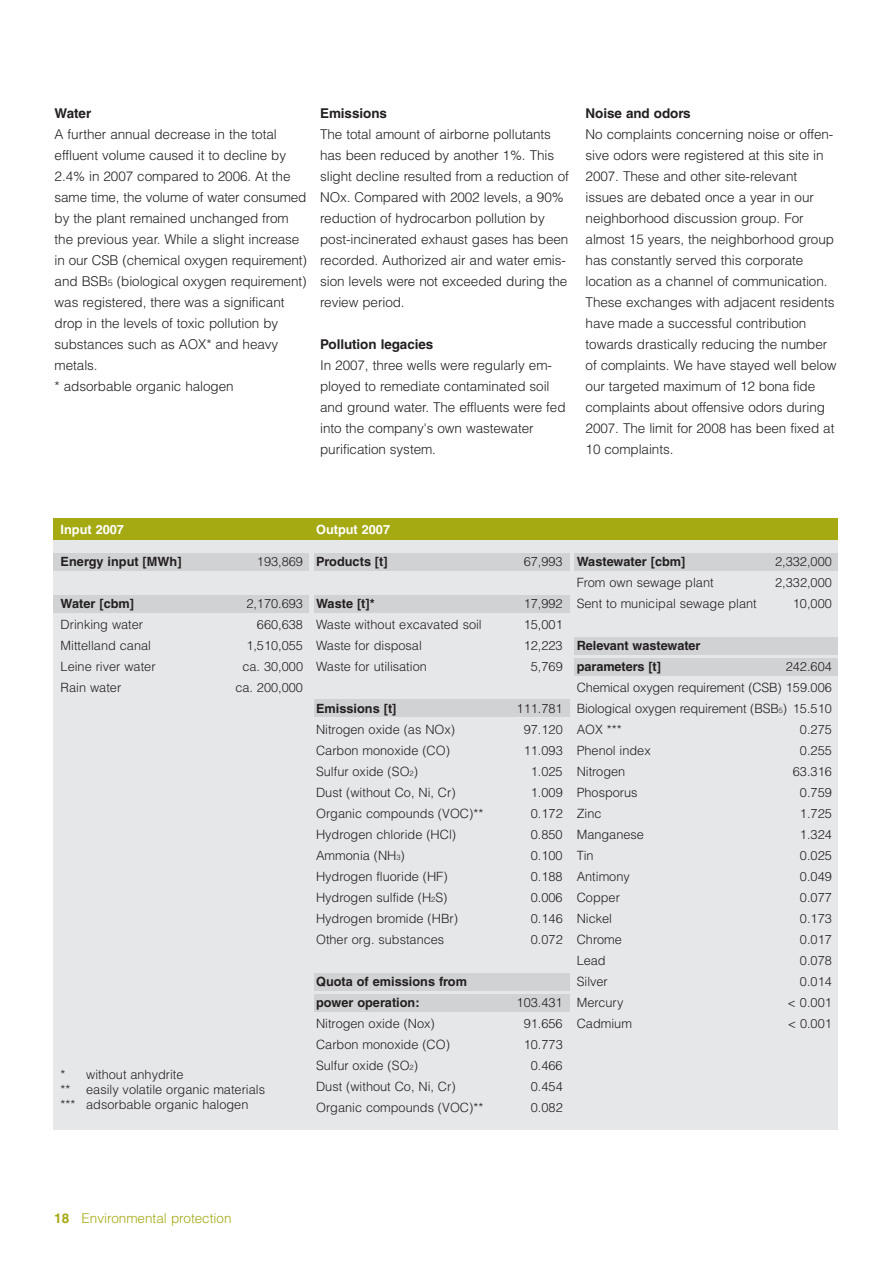
<style>
.page{position:relative;width:893px;height:1263px;background:#fff}
.page>*{position:absolute;margin:0;border:0;box-sizing:border-box;transform-origin:0 0}
.t1{font:300 13.5px/21px "Helvetica";letter-spacing:-.005em;color:#231f20}
.t2{font:700 13.5px "Helvetica";letter-spacing:-.005em;color:#231f20}
.t3{font:300 13.5px "Helvetica";color:#a5a912}
.t4{font:300 12.75px/21px "Helvetica";color:#231f20;text-align:justify}
.t5{font:700 12.75px/21px "Helvetica";color:#231f20}
.t6{font:700 12.75px "Helvetica";color:#fff}
.s1{font-size:9px}
.s2{font-size:7.5px}
.s3{font-weight:700}
</style>
<div class="page">
<div style="left:53px;top:519px;width:784px;height:610px;background:#e6e7e9"></div>
<div style="left:53px;top:519px;width:784px;height:21px;background:#a5a912"></div>
<div style="left:53px;top:553px;width:255px;height:17px;background:#d1d2d4"></div>
<div style="left:53px;top:595px;width:255px;height:17px;background:#d1d2d4"></div>
<div style="left:315px;top:595px;width:255px;height:17px;background:#d1d2d4"></div>
<div style="left:315px;top:553px;width:255px;height:17px;background:#d1d2d4"></div>
<div style="left:315px;top:699px;width:255px;height:18px;background:#d1d2d4"></div>
<div style="left:315px;top:973px;width:255px;height:17px;background:#d1d2d4"></div>
<div style="left:315px;top:994px;width:255px;height:17px;background:#d1d2d4"></div>
<div style="left:574px;top:553px;width:264px;height:17px;background:#d1d2d4"></div>
<div style="left:574px;top:637px;width:264px;height:17px;background:#d1d2d4"></div>
<div style="left:574px;top:658px;width:264px;height:17px;background:#d1d2d4"></div>
<p class="t2" style="left:55px;top:107px;width:38px">Water</p>
<p class="t1" style="left:55px;top:123px;width:254px">A further annual decrease in the total effluent volume caused it to decline by 2.4% in 2007 compared to 2006. At the same time, the volume of water consumed by the plant remained unchanged from the previous year. While a slight increase in our CSB (chemical oxygen requirement) and BSB<span class="s1">5</span> (biological oxygen requirement) was registered, there was a significant drop in the levels of toxic pollution by substances such as AOX* and heavy metals.<br>* adsorbable organic halogen</p>
<p class="t2" style="left:320px;top:107px;width:68px">Emissions</p>
<p class="t1" style="left:320px;top:123px;width:250px">The total amount of airborne pollutants has been reduced by another 1%. This slight decline resulted from a reduction of NOx. Compared with 2002 levels, a 90% reduction of hydrocarbon pollution by post-incinerated exhaust gases has been recorded. Authorized air and water emis&shy;sion levels were not exceeded during the review period.</p>
<p class="t2" style="left:320px;top:338px;width:115px">Pollution legacies</p>
<p class="t1" style="left:320px;top:354px;width:247px">In 2007, three wells were regularly em&shy;ployed to remediate contaminated soil and ground water. The effluents were fed into the company's own wastewater purification system.</p>
<p class="t2" style="left:586px;top:107px;width:107px">Noise and odors</p>
<p class="t1" style="left:586px;top:123px;width:252px">No complaints concerning noise or offen&shy;sive odors were registered at this site in 2007. These and other site-relevant issues are debated once a year in our neighborhood discussion group. For almost 15 years, the neighborhood group has constantly served this corporate location as a channel of communication.<br>These exchanges with adjacent residents have made a successful contribution towards drastically reducing the number of complaints. We have stayed well below our targeted maximum of 12 bona fide complaints about offensive odors during 2007. The limit for 2008 has been fixed at 10 complaints.</p>
<p class="t6" style="left:61px;top:525px;width:65px">Input 2007</p>
<p class="t5" style="left:61px;top:552px;width:122px">Energy input [MWh]</p>
<p class="t4" style="left:257px;top:551px;width:48px">193,869</p>
<p class="t5" style="left:61px;top:594px;width:75px">Water [cbm]</p>
<p class="t4" style="left:246px;top:593px;width:58px">2,170.693</p>
<p class="t4" style="left:61px;top:614px;width:84px">Drinking water</p>
<p class="t4" style="left:257px;top:614px;width:48px">660,638</p>
<p class="t4" style="left:61px;top:635px;width:92px">Mittelland canal</p>
<p class="t4" style="left:246px;top:635px;width:58px">1,510,055</p>
<p class="t4" style="left:61px;top:656px;width:96px">Leine river water</p>
<p class="t4" style="left:242px;top:656px;width:62px">ca. 30,000</p>
<p class="t4" style="left:61px;top:677px;width:62px">Rain water</p>
<p class="t4" style="left:235px;top:677px;width:69px">ca. 200,000</p>
<p class="t4" style="left:61px;top:1067px;width:206px;line-height:15.3px;text-align:left">* without anhydrite<br>** easily volatile organic materials *** adsorbable organic halogen</p>
<p class="t6" style="left:316px;top:525px;width:76px">Output 2007</p>
<p class="t5" style="left:316px;top:552px;width:73px">Products [t]</p>
<p class="t4" style="left:524px;top:551px;width:40px">67,993</p>
<p class="t5" style="left:316px;top:594px;width:60px">Waste [t]*</p>
<p class="t4" style="left:524px;top:593px;width:40px">17,992</p>
<p class="t4" style="left:316px;top:614px;width:167px">Waste without excavated soil</p>
<p class="t4" style="left:524px;top:614px;width:40px">15,001</p>
<p class="t4" style="left:316px;top:635px;width:107px">Waste for disposal</p>
<p class="t4" style="left:524px;top:635px;width:40px">12,223</p>
<p class="t4" style="left:316px;top:656px;width:112px">Waste for utilisation</p>
<p class="t4" style="left:531px;top:656px;width:33px">5,769</p>
<p class="t5" style="left:316px;top:699px;width:82px">Emissions [t]</p>
<p class="t4" style="left:517px;top:698px;width:48px">111.781</p>
<p class="t4" style="left:316px;top:719px;width:140px">Nitrogen oxide (as NOx)</p>
<p class="t4" style="left:524px;top:719px;width:40px">97.120</p>
<p class="t4" style="left:316px;top:740px;width:135px">Carbon monoxide (CO)</p>
<p class="t4" style="left:524px;top:740px;width:40px">11.093</p>
<p class="t4" style="left:316px;top:761px;width:103px">Sulfur oxide (SO<span class="s2">2</span>)</p>
<p class="t4" style="left:531px;top:761px;width:33px">1.025</p>
<p class="t4" style="left:316px;top:782px;width:141px">Dust (without Co, Ni, Cr)</p>
<p class="t4" style="left:531px;top:782px;width:33px">1.009</p>
<p class="t4" style="left:316px;top:803px;width:169px">Organic compounds (VOC)**</p>
<p class="t4" style="left:531px;top:803px;width:33px">0.172</p>
<p class="t4" style="left:316px;top:824px;width:142px">Hydrogen chloride (HCl)</p>
<p class="t4" style="left:531px;top:824px;width:33px">0.850</p>
<p class="t4" style="left:316px;top:845px;width:90px">Ammonia (NH<span class="s2">3</span>)</p>
<p class="t4" style="left:531px;top:845px;width:33px">0.100</p>
<p class="t4" style="left:316px;top:866px;width:133px">Hydrogen fluoride (HF)</p>
<p class="t4" style="left:531px;top:866px;width:33px">0.188</p>
<p class="t4" style="left:316px;top:887px;width:133px">Hydrogen sulfide (H<span class="s2">2</span>S)</p>
<p class="t4" style="left:531px;top:887px;width:33px">0.006</p>
<p class="t4" style="left:316px;top:908px;width:143px">Hydrogen bromide (HBr)</p>
<p class="t4" style="left:531px;top:908px;width:33px">0.146</p>
<p class="t4" style="left:316px;top:929px;width:130px">Other org. substances</p>
<p class="t4" style="left:531px;top:929px;width:33px">0.072</p>
<p class="t5" style="left:316px;top:972px;width:153px">Quota of emissions from power operation:</p>
<p class="t4" style="left:517px;top:992px;width:48px">103.431</p>
<p class="t4" style="left:316px;top:1013px;width:120px">Nitrogen oxide (Nox)</p>
<p class="t4" style="left:524px;top:1013px;width:40px">91.656</p>
<p class="t4" style="left:316px;top:1034px;width:135px">Carbon monoxide (CO)</p>
<p class="t4" style="left:524px;top:1034px;width:40px">10.773</p>
<p class="t4" style="left:316px;top:1055px;width:103px">Sulfur oxide (SO<span class="s2">2</span>)</p>
<p class="t4" style="left:531px;top:1055px;width:33px">0.466</p>
<p class="t4" style="left:316px;top:1076px;width:141px">Dust (without Co, Ni, Cr)</p>
<p class="t4" style="left:531px;top:1076px;width:33px">0.454</p>
<p class="t4" style="left:316px;top:1097px;width:169px">Organic compounds (VOC)**</p>
<p class="t4" style="left:531px;top:1097px;width:33px">0.082</p>
<p class="t5" style="left:577px;top:552px;width:110px">Wastewater [cbm]</p>
<p class="t4" style="left:775px;top:551px;width:58px">2,332,000</p>
<p class="t4" style="left:577px;top:572px;width:138px">From own sewage plant</p>
<p class="t4" style="left:775px;top:572px;width:58px">2,332,000</p>
<p class="t4" style="left:577px;top:593px;width:181px">Sent to municipal sewage plant</p>
<p class="t4" style="left:793px;top:593px;width:40px">10,000</p>
<p class="t5" style="left:577px;top:636px;width:125px">Relevant wastewater parameters [t]</p>
<p class="t4" style="left:577px;top:656px;width:257px;text-indent:209px">242.604<br>Chemical oxygen requirement (CSB) 159.006<br>Biological oxygen requirement (BSB<span class="s2">5</span>) 15.510<br>AOX ***</p>
<p class="t4" style="left:800px;top:719px;width:33px">0.275</p>
<p class="t4" style="left:577px;top:740px;width:76px">Phenol index</p>
<p class="t4" style="left:800px;top:740px;width:33px">0.255</p>
<p class="t4" style="left:577px;top:761px;width:50px">Nitrogen</p>
<p class="t4" style="left:793px;top:761px;width:40px">63.316</p>
<p class="t4" style="left:577px;top:782px;width:62px">Phosporus</p>
<p class="t4" style="left:800px;top:782px;width:33px">0.759</p>
<p class="t4" style="left:577px;top:803px;width:26px">Zinc</p>
<p class="t4" style="left:800px;top:803px;width:33px">1.725</p>
<p class="t4" style="left:577px;top:824px;width:69px">Manganese</p>
<p class="t4" style="left:800px;top:824px;width:33px">1.324</p>
<p class="t4" style="left:577px;top:845px;width:19px">Tin</p>
<p class="t4" style="left:800px;top:845px;width:33px">0.025</p>
<p class="t4" style="left:577px;top:866px;width:55px">Antimony</p>
<p class="t4" style="left:800px;top:866px;width:33px">0.049</p>
<p class="t4" style="left:577px;top:887px;width:45px">Copper</p>
<p class="t4" style="left:800px;top:887px;width:33px">0.077</p>
<p class="t4" style="left:577px;top:908px;width:37px">Nickel</p>
<p class="t4" style="left:800px;top:908px;width:33px">0.173</p>
<p class="t4" style="left:577px;top:929px;width:47px">Chrome</p>
<p class="t4" style="left:800px;top:929px;width:33px">0.017</p>
<p class="t4" style="left:577px;top:950px;width:31px">Lead</p>
<p class="t4" style="left:800px;top:950px;width:33px">0.078</p>
<p class="t4" style="left:577px;top:971px;width:33px">Silver</p>
<p class="t4" style="left:800px;top:971px;width:33px">0.014</p>
<p class="t4" style="left:577px;top:992px;width:48px">Mercury</p>
<p class="t4" style="left:788px;top:992px;width:46px">&lt; 0.001</p>
<p class="t4" style="left:577px;top:1013px;width:57px">Cadmium</p>
<p class="t4" style="left:788px;top:1013px;width:46px">&lt; 0.001</p>
<p class="t3" style="left:54px;top:1210px;width:179px"><span class="s3">18</span> Environmental protection</p>
</div>
